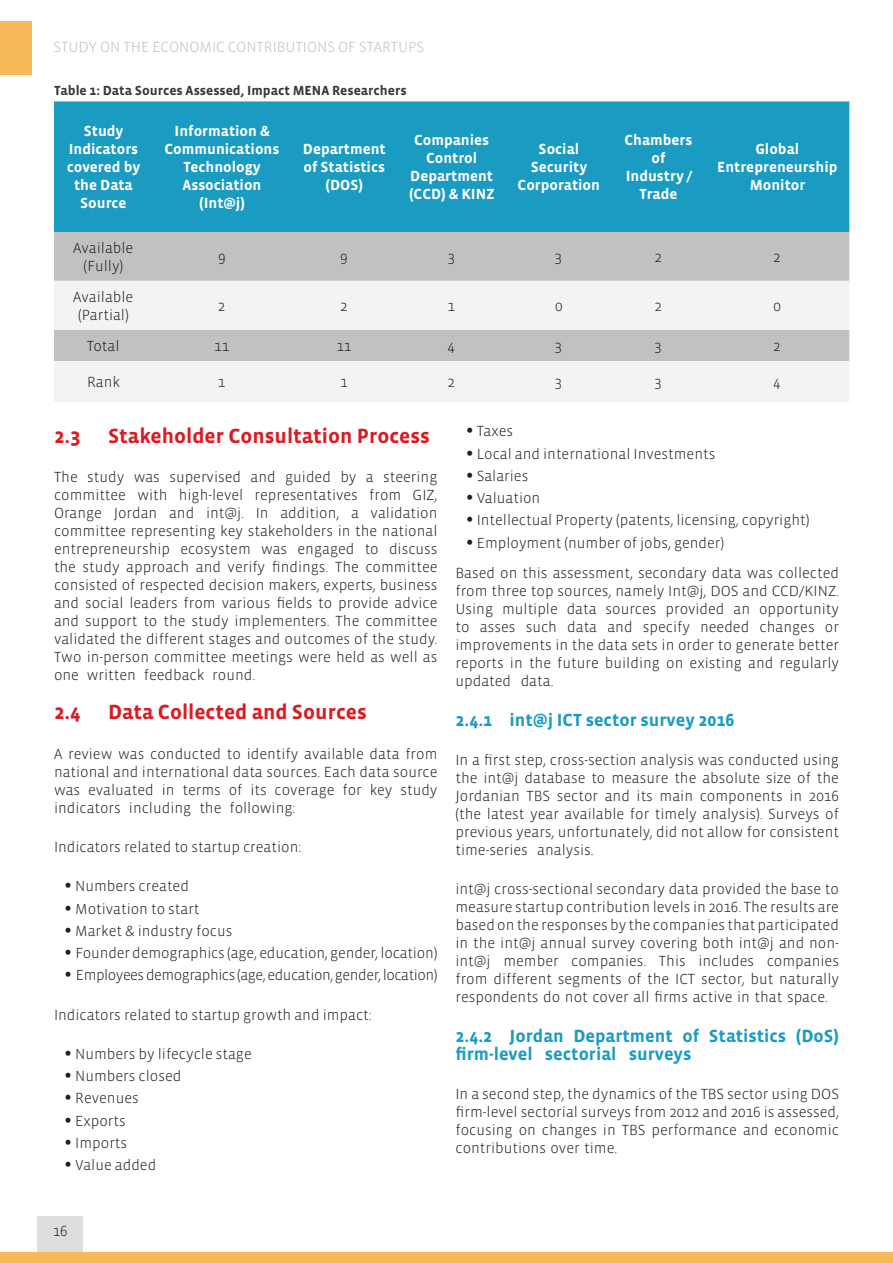
<style>
.page{position:relative;width:893px;height:1263px;background:#fff}
.page>*{position:absolute;margin:0;border:0;box-sizing:border-box;transform-origin:0 0}
.t1{font:700 21px "Vista Sans";color:#d81c23}
.t2{font:700 18px/18px "Vista Sans";color:#1a9bc2}
.Main_txt{font:300 15px/18px "Vista Sans";color:#231f20;text-align:justify}
.Table_h_w{font:700 15px/18px "Vista Sans";color:#fff;text-align:center}
.Main_txt-2{font:300 15px "Vista Sans";letter-spacing:-.03em;color:#231f20}
.t3{font:300 15px "Vista Sans";color:#c2c0c1}
.table_title{font:700 13.5px "Vista Sans";color:#36393c}
.s1{font-weight:700;font-size:21px}
</style>
<div class="page">
<div style="left:37px;top:1216px;width:46px;height:47px;background:#dfdcdd"></div>
<div style="left:0;top:1252px;width:893px;height:11px;background:#f7b858"></div>
<div style="left:0;top:21px;width:32px;height:53px;background:#f7b858"></div>
<div style="left:54px;top:101px;width:795px;height:131px;background:#1a9bc2"></div>
<div style="left:54px;top:232px;width:795px;height:49px;background:#c2c0c1"></div>
<svg style="left:54px;top:281px;width:795px;height:121px;fill:#f2f3f4"></svg>
<p class="t3" style="left:53px;top:39px;width:372px">STUDY ON THE ECONOMIC CONTRIBUTIONS OF STARTUPS</p>
<p class="table_title" style="left:54px;top:84px;width:354px">Table 1: Data Sources Assessed, Impact MENA Researchers</p>
<p class="Table_h_w" style="left:67px;top:123px;width:75px">Study<br>Indicators covered by the Data<br>Source</p>
<p class="Table_h_w" style="left:165px;top:123px;width:116px">Information &amp;<br>Communications<br>Technology<br>Association (Int@j)</p>
<p class="Table_h_w" style="left:303px;top:141px;width:84px">Department of Statistics (DOS)</p>
<p class="Table_h_w" style="left:409px;top:132px;width:87px">Companies<br>Control<br>Department (CCD) &amp; KINZ</p>
<p class="Table_h_w" style="left:518px;top:141px;width:84px">Social<br>Security<br>Corporation</p>
<p class="Table_h_w" style="left:624px;top:132px;width:70px">Chambers of<br>Industry /<br>Trade</p>
<p class="Table_h_w" style="left:717px;top:141px;width:122px">Global<br>Entrepreneurship<br>Monitor</p>
<p class="Main_txt" style="left:73px;top:239px;width:62px;text-align:center">Available (Fully)</p>
<p class="Main_txt" style="left:218px;top:248px;width:9px">9</p>
<p class="Main_txt" style="left:340px;top:248px;width:9px">9</p>
<p class="Main_txt" style="left:448px;top:248px;width:9px">3</p>
<p class="Main_txt" style="left:555px;top:248px;width:9px">3</p>
<p class="Main_txt" style="left:654px;top:248px;width:9px">2</p>
<p class="Main_txt" style="left:773px;top:248px;width:9px">2</p>
<p class="Main_txt" style="left:73px;top:288px;width:62px;text-align:center">Available (Partial)</p>
<p class="Main_txt" style="left:218px;top:297px;width:9px">2</p>
<p class="Main_txt" style="left:340px;top:297px;width:9px">2</p>
<p class="Main_txt" style="left:448px;top:297px;width:9px">1</p>
<p class="Main_txt" style="left:555px;top:297px;width:9px">0</p>
<p class="Main_txt" style="left:654px;top:297px;width:9px">2</p>
<p class="Main_txt" style="left:773px;top:297px;width:9px">0</p>
<p class="Main_txt" style="left:87px;top:337px;width:34px">Total</p>
<p class="Main_txt" style="left:214px;top:337px;width:16px">11</p>
<p class="Main_txt" style="left:336px;top:337px;width:16px">11</p>
<p class="Main_txt" style="left:448px;top:337px;width:9px">4</p>
<p class="Main_txt" style="left:555px;top:337px;width:9px">3</p>
<p class="Main_txt" style="left:654px;top:337px;width:9px">3</p>
<p class="Main_txt" style="left:773px;top:337px;width:9px">2</p>
<p class="Main_txt" style="left:87px;top:373px;width:34px">Rank</p>
<p class="Main_txt" style="left:218px;top:373px;width:9px">1</p>
<p class="Main_txt" style="left:340px;top:373px;width:9px">1</p>
<p class="Main_txt" style="left:448px;top:373px;width:9px">2</p>
<p class="Main_txt" style="left:555px;top:373px;width:9px">3</p>
<p class="Main_txt" style="left:654px;top:373px;width:9px">3</p>
<p class="Main_txt" style="left:773px;top:373px;width:9px">4</p>
<p class="t1" style="left:54px;top:425px;width:28px">2.3</p>
<p class="t1" style="left:108px;top:425px;width:323px">Stakeholder Consultation Process</p>
<p class="Main_txt" style="left:54px;top:468px;width:385px">The study was supervised and guided by a steering committee with high-level representatives from GIZ, Orange Jordan and int@j. In addition, a validation committee representing key stakeholders in the national entrepreneurship ecosystem was engaged to discuss the study approach and verify findings. The committee consisted of respected decision makers, experts, business and social leaders from various fields to provide advice and support to the study implementers. The committee validated the different stages and outcomes of the study.<br>Two in-person committee meetings were held as well as one written feedback round.</p>
<p class="t1" style="left:54px;top:702px;width:28px">2.4</p>
<p class="t1" style="left:108px;top:702px;width:260px">Data Collected and Sources</p>
<p class="Main_txt" style="left:54px;top:745px;width:385px">A review was conducted to identify available data from national and international data sources. Each data source was evaluated in terms of its coverage for key study indicators including the following:</p>
<p class="Main_txt" style="left:54px;top:838px;width:249px">Indicators related to startup creation:</p>
<p class="Main_txt" style="left:65px;top:877px;width:126px"><span class="s1">•</span> Numbers created</p>
<p class="Main_txt" style="left:65px;top:900px;width:136px"><span class="s1">•</span> Motivation to start</p>
<p class="Main_txt" style="left:65px;top:922px;width:169px"><span class="s1">•</span> Market &amp; industry focus</p>
<p class="Main_txt" style="left:65px;top:944px;width:374px"><span class="s1">•</span> Founder demographics (age, education, gender, location)</p>
<p class="Main_txt-2" style="left:65px;top:967px;width:374px"><span class="s1">•</span> Employees demographics (age, education, gender, location)</p>
<p class="Main_txt" style="left:54px;top:1006px;width:319px">Indicators related to startup growth and impact:</p>
<p class="Main_txt" style="left:65px;top:1045px;width:189px"><span class="s1">•</span> Numbers by lifecycle stage</p>
<p class="Main_txt" style="left:65px;top:1067px;width:118px"><span class="s1">•</span> Numbers closed</p>
<p class="Main_txt" style="left:65px;top:1089px;width:76px"><span class="s1">•</span> Revenues</p>
<p class="Main_txt" style="left:65px;top:1112px;width:63px"><span class="s1">•</span> Exports</p>
<p class="Main_txt" style="left:65px;top:1134px;width:64px"><span class="s1">•</span> Imports</p>
<p class="Main_txt" style="left:65px;top:1156px;width:93px"><span class="s1">•</span> Value added</p>
<p class="Main_txt" style="left:466px;top:423px;width:49px"><span class="s1">•</span> Taxes</p>
<p class="Main_txt" style="left:466px;top:445px;width:251px"><span class="s1">•</span> Local and international Investments</p>
<p class="Main_txt" style="left:466px;top:467px;width:64px"><span class="s1">•</span> Salaries</p>
<p class="Main_txt" style="left:466px;top:489px;width:76px"><span class="s1">•</span> Valuation</p>
<p class="Main_txt" style="left:466px;top:512px;width:345px"><span class="s1">•</span> Intellectual Property (patents, licensing, copyright)</p>
<p class="Main_txt" style="left:466px;top:534px;width:260px"><span class="s1">•</span> Employment (number of jobs, gender)</p>
<p class="Main_txt" style="left:455px;top:565px;width:385px">Based on this assessment, secondary data was collected from three top sources, namely Int@j, DOS and CCD/KINZ.<br>Using multiple data sources provided an opportunity to asses such data and specify needed changes or improvements in the data sets in order to generate better reports in the future building on existing and regularly updated data.</p>
<p class="t2" style="left:455px;top:711px;width:280px">2.4.1 int@j ICT sector survey 2016</p>
<p class="Main_txt" style="left:455px;top:751px;width:385px">In a first step, cross-section analysis was conducted using the int@j database to measure the absolute size of the Jordanian TBS sector and its main components in 2016 (the latest year available for timely analysis). Surveys of previous years, unfortunately, did not allow for consistent time-series analysis.</p>
<p class="Main_txt" style="left:455px;top:880px;width:385px">int@j cross-sectional secondary data provided the base to measure startup contribution levels in 2016. The results are based on the responses by the companies that participated in the int@j annual survey covering both int@j and non&shy;int@j member companies. This includes companies from different segments of the ICT sector, but naturally respondents do not cover all firms active in that space.</p>
<p class="t2" style="left:455px;top:1027px;width:385px">2.4.2 Jordan Department of Statistics (DoS) firm-level sectorial surveys</p>
<p class="Main_txt" style="left:455px;top:1085px;width:385px">In a second step, the dynamics of the TBS sector using DOS firm-level sectorial surveys from 2012 and 2016 is assessed, focusing on changes in TBS performance and economic contributions over time.</p>
<p class="Main_txt" style="left:53px;top:1222px;width:16px">16</p>
</div>
